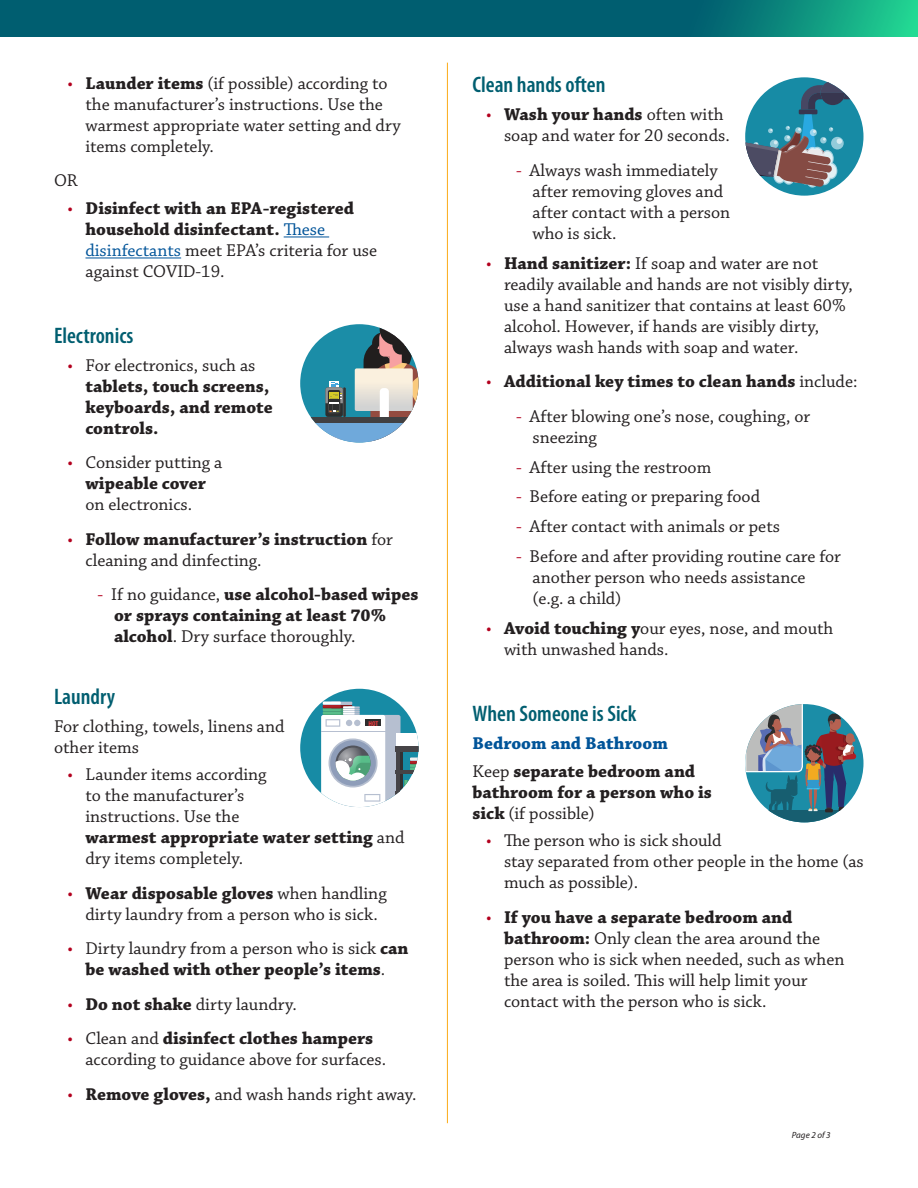
<style>
.page{position:relative;width:918px;height:1188px;background:#fff}
.page>*{position:absolute;margin:0;border:0;box-sizing:border-box;transform-origin:0 0}
.H2_headers__with_mai{font:600 condensed 22.5px "Myriad Pro";color:#005e70}
.L2_chapparal_list_bu{font:18px/21px "Chaparral Pro";color:#231f20}
.L2_chapparal_list_bu-2{font:700 18px/21px "Chaparral Pro";color:#231f20}
.t1{font:700 18px "Chaparral Pro";color:#005499}
.t2{font:italic 9px "Myriad Pro";color:#231f20}
.t3{font:700 condensed 7.2px "Myriad Pro";color:#ee393d}
.s1{color:#b3001e}
.s2{font-weight:700}
.s3{font-weight:400;color:#b3001e}
.s4{font-weight:400;color:#005499}
.s5{font-weight:400}
</style>
<div class="page">
<hr style="left:284px;top:236px;width:45px;height:1px;background:#005499">
<hr style="left:86px;top:257px;width:95px;height:1px;background:#005499">
<svg style="left:0;top:0;width:918px;height:37px"></svg>
<div style="left:745px;top:77px;width:118px;height:119px;background:#178ba5;border-radius:50%"></div>
<svg style="left:745px;top:77px;width:115px;height:111px"></svg>
<div style="left:300px;top:689px;width:118px;height:118px;background:#178ba5;border-radius:50%"></div>
<svg style="left:336px;top:715px;width:65px;height:92px"></svg>
<div style="left:321px;top:715px;width:64px;height:92px;background:#fff;border-radius:2px"></div>
<svg style="left:329px;top:738px;width:49px;height:50px"></svg>
<div style="left:365px;top:719px;width:16px;height:7px;background:#2d2d2d"></div>
<hr style="left:321px;top:731px;width:64px;height:1px;background:#b6bfd0">
<svg style="left:364px;top:794px;width:16px;height:8px"></svg>
<svg style="left:323px;top:702px;width:37px;height:25px"></svg>
<svg style="left:410px;top:758px;width:8px;height:13px"></svg>
<svg style="left:405px;top:780px;width:4px;height:6px"></svg>
<div style="left:396px;top:733px;width:22px;height:13px;background:#fff"></div>
<svg style="left:399px;top:751px;width:4px;height:56px"></svg>
<hr style="left:396px;top:746px;width:3px;height:61px;background:#464447">
<div style="left:396px;top:746px;width:22px;height:5px;background:#464447"></div>
<hr style="left:396px;top:771px;width:22px;height:3px;background:#464447">
<svg style="left:396px;top:791px;width:7px;height:4px"></svg>
<svg style="left:300px;top:325px;width:118px;height:117px"></svg>
<svg style="left:772px;top:812px;width:66px;height:10px"></svg>
<hr style="left:766px;top:811px;width:31px;height:2px;background:#175e70;border-radius:50%">
<svg style="left:745px;top:704px;width:111px;height:108px"></svg>
<hr style="left:447px;top:63px;width:1px;height:1060px;background:#fbab18">
<p class="L2_chapparal_list_bu" style="left:86px;top:73px;width:317px;text-indent:-18px"><span class="s1">•</span> <span class="s2">Launder items</span> (if possible) according to the manufacturer’s instructions. Use the warmest appropriate water setting and dry items completely.</p>
<p class="L2_chapparal_list_bu" style="left:54px;top:171px;width:25px">OR</p>
<p class="L2_chapparal_list_bu-2" style="left:86px;top:199px;width:293px;text-indent:-18px"><span class="s3">•</span> Disinfect with an EPA-registered household disinfectant. <span class="s4">These disinfectants</span> <span class="s5">meet EPA’s criteria for use against COVID-19.</span></p>
<h2 class="H2_headers__with_mai" style="left:54px;top:322px;width:81px">Electronics</h2>
<p class="L2_chapparal_list_bu-2" style="left:86px;top:355px;width:189px;text-indent:-18px"><span class="s3">•</span> <span class="s5">For electronics, such as </span>tablets, touch screens, keyboards, and remote controls.</p>
<p class="L2_chapparal_list_bu" style="left:86px;top:453px;width:138px;text-indent:-18px"><span class="s1">•</span> Consider putting a <span class="s2">wipeable cover </span>on electronics.</p>
<p class="L2_chapparal_list_bu-2" style="left:86px;top:529px;width:309px;text-indent:-18px"><span class="s3">•</span> Follow manufacturer’s instruction <span class="s5">for cleaning and dinfecting.</span></p>
<p class="L2_chapparal_list_bu-2" style="left:114px;top:585px;width:306px;text-indent:-16px"><span class="s3">-</span> <span class="s5">If no guidance,</span> use alcohol-based wipes or sprays containing at least 70% alcohol<span class="s5">. Dry surface thoroughly.</span></p>
<h2 class="H2_headers__with_mai" style="left:54px;top:682px;width:63px">Laundry</h2>
<p class="L2_chapparal_list_bu" style="left:54px;top:716px;width:232px">For clothing, towels, linens and other items</p>
<p class="L2_chapparal_list_bu" style="left:86px;top:765px;width:321px;text-indent:-18px"><span class="s1">•</span> Launder items according<br>to the manufacturer’s<br>instructions. Use the<br><span class="s2">warmest appropriate water setting</span> and dry items completely.</p>
<p class="L2_chapparal_list_bu" style="left:68px;top:883px;width:321px;text-align:center"><span class="s1">•</span> <span class="s2">Wear disposable gloves</span> when handling dirty laundry from a person who is sick.</p>
<p class="L2_chapparal_list_bu" style="left:68px;top:939px;width:343px;text-align:center"><span class="s1">•</span> Dirty laundry from a person who is sick <span class="s2">can be washed with other people’s items</span>.</p>
<p class="L2_chapparal_list_bu" style="left:68px;top:994px;width:231px"><span class="s1">•</span> <span class="s2">Do not shake</span> dirty laundry.</p>
<p class="L2_chapparal_list_bu" style="left:86px;top:1029px;width:302px;text-indent:-18px"><span class="s1">•</span> Clean and <span class="s2">disinfect clothes hampers </span>according to guidance above for surfaces.</p>
<p class="L2_chapparal_list_bu" style="left:68px;top:1084px;width:351px"><span class="s1">•</span> <span class="s2">Remove gloves,</span> and wash hands right away.</p>
<p class="t3" style="left:368px;top:719px;width:11px">HOT</p>
<h2 class="H2_headers__with_mai" style="left:472px;top:71px;width:135px">Clean hands often</h2>
<p class="L2_chapparal_list_bu" style="left:504px;top:105px;width:227px;text-indent:-18px"><span class="s1">•</span> <span class="s2">Wash your hands</span> often with soap and water for 20 seconds.</p>
<p class="L2_chapparal_list_bu" style="left:532px;top:160px;width:199px;text-indent:-16px"><span class="s1">-</span> Always wash immediately after removing gloves and after contact with a person who is sick.</p>
<p class="L2_chapparal_list_bu" style="left:504px;top:253px;width:350px;text-indent:-18px"><span class="s1">•</span> <span class="s2">Hand sanitizer:</span> If soap and water are not readily available and hands are not visibly dirty, use a hand sanitizer that contains at least 60% alcohol. However, if hands are visibly dirty, always wash hands with soap and water.</p>
<p class="L2_chapparal_list_bu-2" style="left:486px;top:372px;width:373px"><span class="s3">•</span> Additional key times to clean hands <span class="s5">include:</span></p>
<p class="L2_chapparal_list_bu" style="left:532px;top:406px;width:279px;text-indent:-16px"><span class="s1">-</span> After blowing one’s nose, coughing, or sneezing</p>
<p class="L2_chapparal_list_bu" style="left:516px;top:457px;width:197px"><span class="s1">-</span> After using the restroom</p>
<p class="L2_chapparal_list_bu" style="left:516px;top:487px;width:246px"><span class="s1">-</span> Before eating or preparing food</p>
<p class="L2_chapparal_list_bu" style="left:516px;top:517px;width:266px"><span class="s1">-</span> After contact with animals or pets</p>
<p class="L2_chapparal_list_bu" style="left:532px;top:547px;width:310px;text-indent:-16px"><span class="s1">-</span> Before and after providing routine care for another person who needs assistance (e.g. a child)</p>
<p class="L2_chapparal_list_bu" style="left:504px;top:619px;width:331px;text-indent:-18px"><span class="s1">•</span> <span class="s2">Avoid touching y</span>our eyes, nose, and mouth with unwashed hands.</p>
<h2 class="H2_headers__with_mai" style="left:472px;top:700px;width:165px">When Someone is Sick</h2>
<p class="t1" style="left:472px;top:733px;width:197px">Bedroom and Bathroom</p>
<p class="L2_chapparal_list_bu-2" style="left:472px;top:761px;width:241px"><span class="s5">Keep</span> separate bedroom and bathroom for a person who is sick <span class="s5">(if possible)</span></p>
<p class="L2_chapparal_list_bu" style="left:504px;top:831px;width:361px;text-indent:-18px"><span class="s1">•</span> The person who is sick should<br>stay separated from other people in the home (as much as possible).</p>
<p class="L2_chapparal_list_bu" style="left:504px;top:907px;width:342px;text-indent:-18px"><span class="s1">•</span> <span class="s2">If you have a separate bedroom and bathroom:</span> Only clean the area around the person who is sick when needed, such as when the area is soiled. This will help limit your contact with the person who is sick.</p>
<p class="t2" style="left:792px;top:1129px;width:40px">Page 2 of 3</p>
</div>
